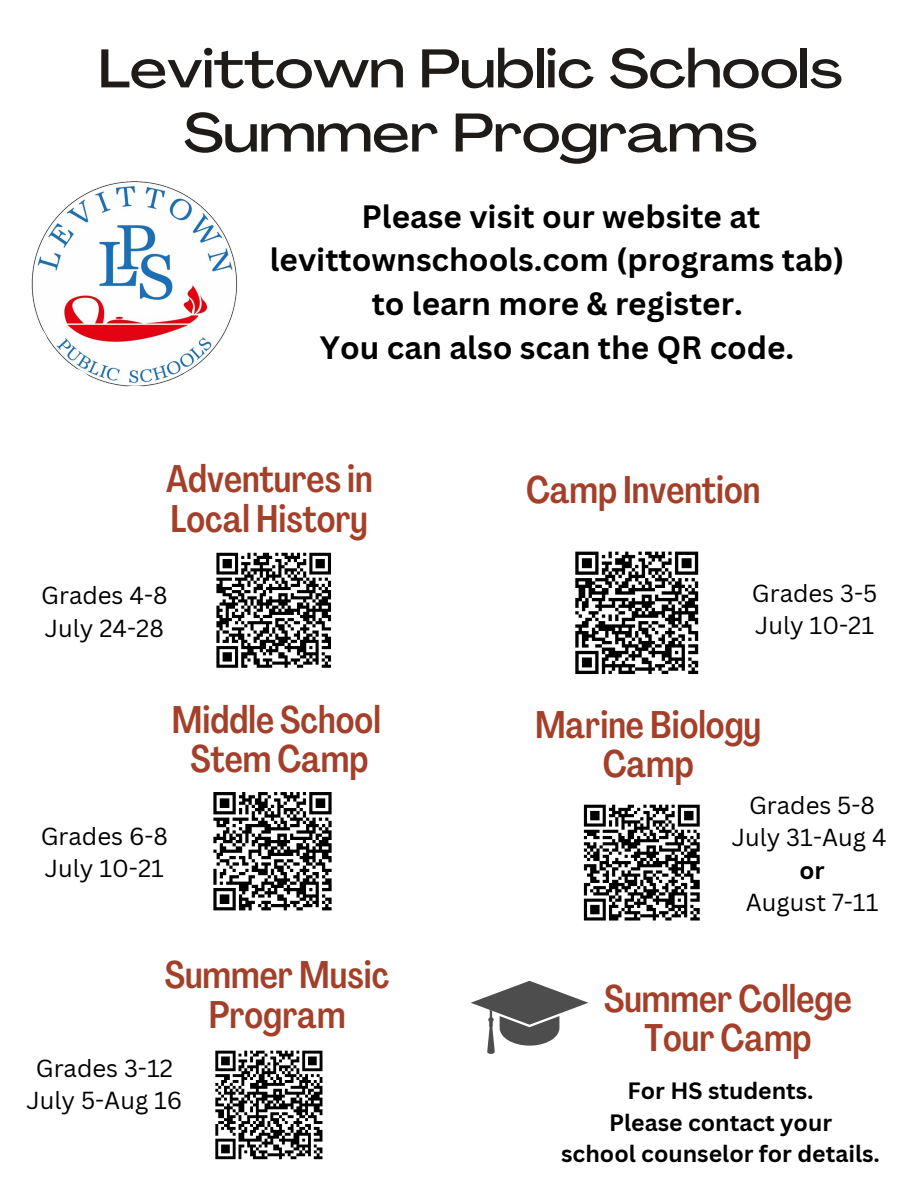
<style>
.page{position:relative;width:918px;height:1188px;background:#fff}
.page>*{position:absolute;margin:0;border:0;box-sizing:border-box;transform-origin:0 0}
.t1{font:500 expanded 53.55px/64.2px "Agrandir";color:#1e1b18;text-align:center}
.t2{font:500 37.95px/39.3px "Agrandir Tight";color:#a4402a;text-align:center}
.t3{font:700 31.5px/43.8px "Canva Sans";color:#000;text-align:center}
.t4{font:24px/32.7px "Canva Sans";color:#000}
.t5{font:700 24px "Canva Sans";color:#000}
.t6{font:700 22.95px/31.5px "Canva Sans";color:#000;text-align:center}
</style>
<div class="page">
<img style="left:31px;top:181px;width:207px;height:206px">
<img style="left:216px;top:552px;width:115px;height:116px">
<img style="left:575px;top:551px;width:124px;height:123px">
<img style="left:213px;top:792px;width:119px;height:119px">
<img style="left:583px;top:804px;width:117px;height:117px">
<img style="left:215px;top:1050px;width:108px;height:110px">
<svg style="left:471px;top:981px;width:117px;height:73px"></svg>
<h1 class="t1" style="left:98px;top:42px;width:746px">Levittown Public Schools<br>Summer Programs</h1>
<p class="t3" style="left:270px;top:193px;width:576px">Please visit our website at levittownschools.com (programs tab) to learn more &amp; register.<br>You can also scan the QR code.</p>
<p class="t2" style="left:166px;top:463px;width:208px;text-align:left">Adventures in<br>Local History</p>
<p class="t2" style="left:526px;top:474px;width:236px">Camp Invention</p>
<p class="t4" style="left:41px;top:579px;width:128px">Grades 4-8<br>July 24-28</p>
<p class="t4" style="left:752px;top:576px;width:127px">Grades 3-5<br>July 10-21</p>
<p class="t2" style="left:172px;top:704px;width:211px">Middle School<br>Stem Camp</p>
<p class="t4" style="left:41px;top:819px;width:129px">Grades 6-8<br>July 10-21</p>
<p class="t2" style="left:165px;top:959px;width:226px">Summer Music<br>Program</p>
<p class="t4" style="left:27px;top:1051px;width:157px;text-align:center">Grades 3-12<br>July 5-Aug 16</p>
<p class="t2" style="left:535px;top:709px;width:228px">Marine Biology<br>Camp</p>
<p class="t4" style="left:732px;top:788px;width:156px;text-align:center">Grades 5-8<br>July 31-Aug 4</p>
<p class="t5" style="left:800px;top:853px;width:27px">or</p>
<p class="t4" style="left:746px;top:886px;width:134px">August 7-11</p>
<p class="t2" style="left:604px;top:983px;width:249px">Summer College<br>Tour Camp</p>
<p class="t6" style="left:561px;top:1075px;width:320px">For HS students.<br>Please contact your<br>school counselor for details.</p>
</div>
